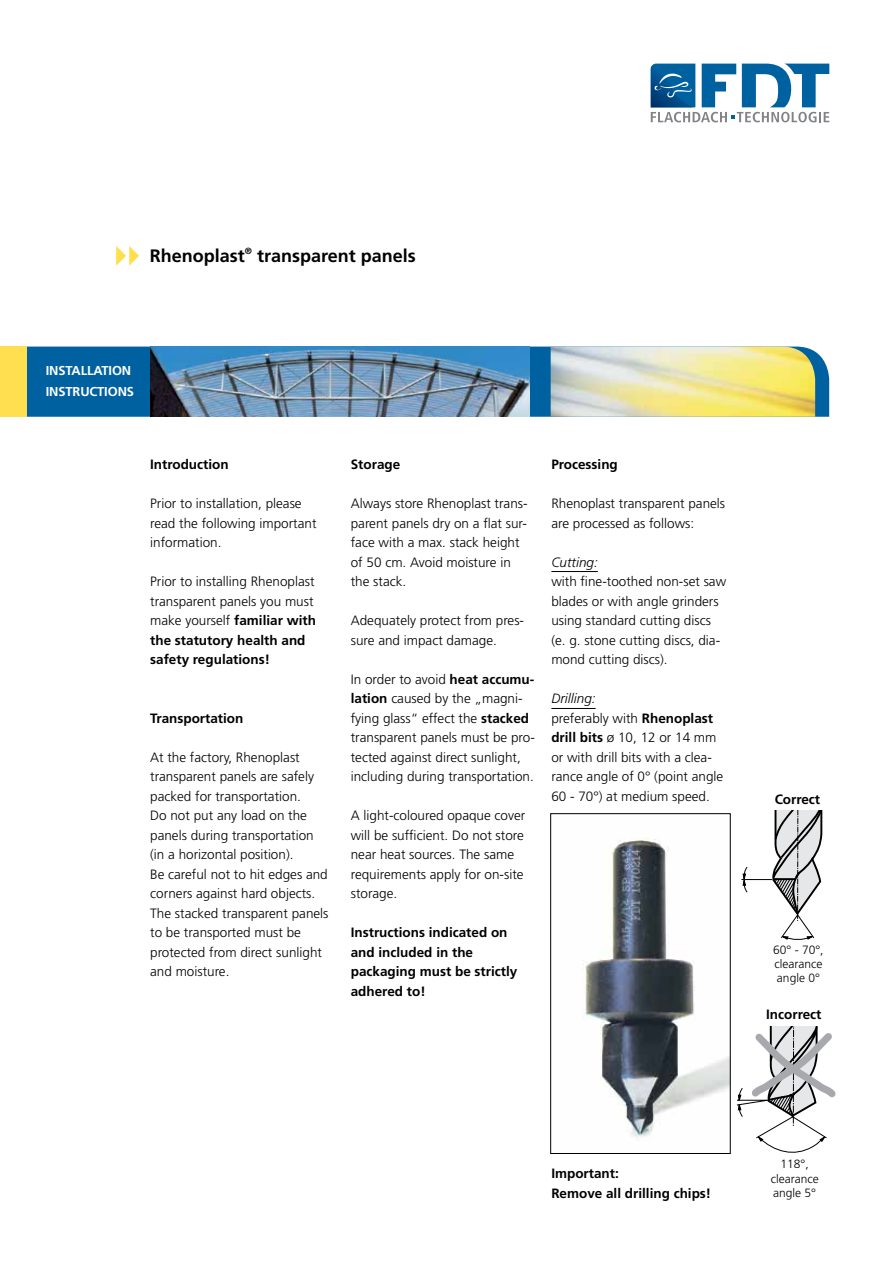
<style>
.page{position:relative;width:893px;height:1263px;background:#fff}
.page>*{position:absolute;margin:0;border:0;box-sizing:border-box;transform-origin:0 0}
.t1{font:700 18px "Frutiger";color:#000}
.t2{font:300 13.5px/19.5px "Frutiger";color:#000}
.t3{font:700 13.5px/19.5px "Frutiger";color:#000}
.t4{font:italic 300 13.5px "Frutiger";color:#000}
.t5{font:700 12.9px/21px "Frutiger";letter-spacing:-.01em;color:#fff}
.t6{font:300 12px/14.4px "Frutiger";color:#000;text-align:justify}
.s1{font-weight:700}
.s2{font-style:italic}
</style>
<div class="page">
<svg style="left:651px;top:64px;width:178px;height:58px"></svg>
<hr style="left:551px;top:571px;width:47px;height:1px;background:#000">
<hr style="left:551px;top:708px;width:45px;height:1px;background:#000">
<img style="left:583px;top:838px;width:146px;height:303px">
<div style="left:550px;top:813px;width:181px;height:341px;border:1px solid #000"></div>
<hr style="left:741px;top:879px;width:31px;height:1px;background:#000">
<svg style="left:771px;top:811px;width:52px;height:129px"></svg>
<hr style="left:773px;top:878px;width:23px;height:2px;background:#000">
<svg style="left:743px;top:867px;width:4px;height:25px"></svg>
<svg style="left:737px;top:1026px;width:99px;height:127px"></svg>
<svg style="left:116px;top:246px;width:23px;height:20px"></svg>
<div style="left:27px;top:347px;width:802px;height:70px;background:#0061a0"></div>
<div style="left:0;top:347px;width:27px;height:70px;background:#ffdf4f"></div>
<img style="left:551px;top:347px;width:264px;height:70px">
<img style="left:151px;top:347px;width:378px;height:70px">
<h1 class="t1" style="left:150px;top:245px;width:267px">Rhenoplast<sup>®</sup> transparent panels</h1>
<p class="t5" style="left:46px;top:360px;width:90px">INSTALLATION<br>INSTRUCTIONS</p>
<p class="t3" style="left:150px;top:455px;width:80px">Introduction</p>
<p class="t2" style="left:150px;top:494px;width:168px">Prior to installation, please read the following important information.</p>
<p class="t2" style="left:150px;top:572px;width:167px">Prior to installing Rhenoplast transparent panels you must make yourself <span class="s1">familiar with the statutory health and safety regulations!</span></p>
<p class="t3" style="left:150px;top:708px;width:95px">Transportation</p>
<p class="t2" style="left:150px;top:748px;width:180px">At the factory, Rhenoplast transparent panels are safely packed for transportation.<br>Do not put any load on the panels during transportation (in a horizontal position).<br>Be careful not to hit edges and corners against hard objects.<br>The stacked transparent panels to be transported must be protected from direct sunlight and moisture.</p>
<p class="t3" style="left:351px;top:455px;width:51px">Storage</p>
<p class="t2" style="left:351px;top:494px;width:178px">Always store Rhenoplast trans&shy;parent panels dry on a flat sur&shy;face with a max. stack height of 50 cm. Avoid moisture in the stack.</p>
<p class="t2" style="left:351px;top:611px;width:175px">Adequately protect from pres&shy;sure and impact damage.</p>
<p class="t2" style="left:351px;top:669px;width:186px">In order to avoid <span class="s1">heat accumu&shy;lation</span> caused by the „magni&shy;fying glass“ effect the <span class="s1">stacked </span>transparent panels must be pro&shy;tected against direct sunlight, including during transportation.</p>
<p class="t2" style="left:351px;top:806px;width:176px">A light-coloured opaque cover will be sufficient. Do not store near heat sources. The same requirements apply for on-site storage.</p>
<p class="t3" style="left:351px;top:923px;width:168px">Instructions indicated on and included in the packaging must be strictly adhered to!</p>
<p class="t3" style="left:551px;top:455px;width:68px">Processing</p>
<p class="t2" style="left:551px;top:494px;width:175px">Rhenoplast transparent panels are processed as follows:</p>
<p class="t4" style="left:551px;top:554px;width:48px">Cutting:</p>
<p class="t2" style="left:551px;top:572px;width:176px">with fine-toothed non-set saw blades or with angle grinders using standard cutting discs (e. g. stone cutting discs, dia&shy;mond cutting discs).</p>
<p class="t2" style="left:551px;top:689px;width:173px"><span class="s2">Drilling:<br></span>preferably with <span class="s1">Rhenoplast drill bits</span> ø 10, 12 or 14 mm or with drill bits with a clea&shy;rance angle of 0° (point angle<br>60 - 70°) at medium speed.</p>
<p class="t3" style="left:775px;top:789px;width:47px">Correct</p>
<p class="t6" style="left:773px;top:942px;width:52px">60° - 70°, clearance angle 0°</p>
<p class="t3" style="left:766px;top:1005px;width:57px">Incorrect</p>
<p class="t3" style="left:551px;top:1164px;width:161px">Important:<br>Remove all drilling chips!</p>
<p class="t6" style="left:771px;top:1157px;width:49px;text-align:center">118°, clearance angle 5°</p>
</div>
